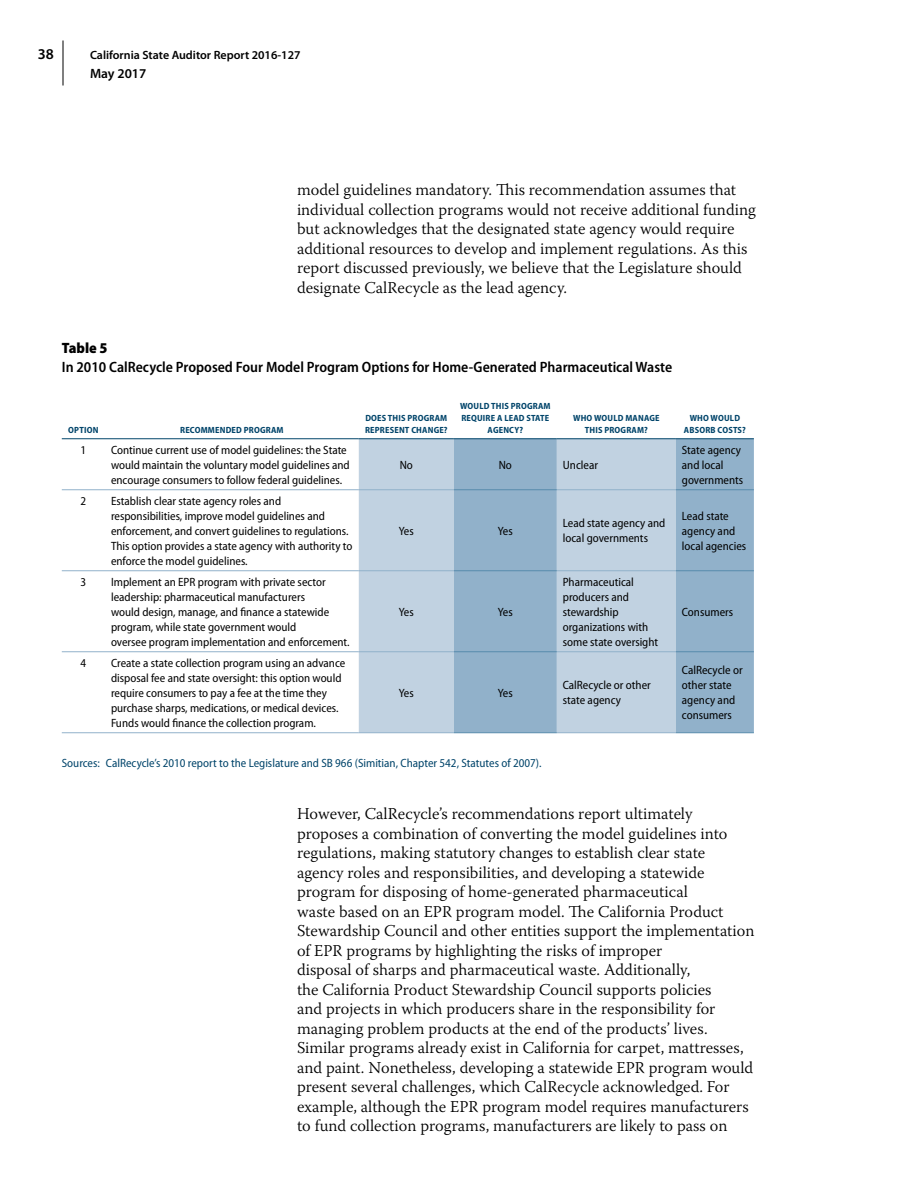
<style>
.page{position:relative;width:918px;height:1188px;background:#fff}
.page>*{position:absolute;margin:0;border:0;box-sizing:border-box;transform-origin:0 0}
.t1{font:300 16.5px/19.5px "Warnock Pro";color:#000}
.t2{font:600 semi-condensed 15px "Myriad Pro";color:#000}
.t3{font:900 semi-condensed 15px "Myriad Pro";color:#000}
.t4{font:600 15px "Myriad Pro";color:#000}
.t5{font:600 13.5px "Myriad Pro";color:#000}
.t6{font:semi-condensed 12px/15px "Myriad Pro";color:#000}
.t7{font:semi-condensed 12px "Myriad Pro";color:#00446a}
.t8{font:600 12px "Myriad Pro";color:#000}
.t9{font:700 semi-condensed 9px/12px "Myriad Pro";letter-spacing:.02em;color:#00446a;text-align:center}
</style>
<div class="page">
<hr style="left:63px;top:40px;width:1px;height:46px;background:#000">
<div style="left:359px;top:439px;width:95px;height:293px;background:#c1d2e1"></div>
<svg style="left:454px;top:439px;width:300px;height:293px;background:#a3bdd2"></svg>
<hr style="left:62px;top:438px;width:43px;height:1px;background:#00446a">
<hr style="left:105px;top:438px;width:254px;height:1px;background:#00446a">
<hr style="left:62px;top:489px;width:43px;height:1px;background:#91b1ca">
<hr style="left:105px;top:489px;width:254px;height:1px;background:#91b1ca">
<hr style="left:62px;top:570px;width:43px;height:1px;background:#91b1ca">
<hr style="left:105px;top:570px;width:254px;height:1px;background:#91b1ca">
<hr style="left:62px;top:651px;width:43px;height:1px;background:#91b1ca">
<hr style="left:105px;top:651px;width:254px;height:1px;background:#91b1ca">
<hr style="left:62px;top:732px;width:43px;height:1px;background:#91b1ca">
<hr style="left:105px;top:732px;width:254px;height:1px;background:#91b1ca">
<hr style="left:359px;top:438px;width:95px;height:1px;background:#00446a">
<hr style="left:359px;top:489px;width:95px;height:1px;background:#91b1ca">
<hr style="left:359px;top:570px;width:95px;height:1px;background:#91b1ca">
<hr style="left:359px;top:651px;width:95px;height:1px;background:#91b1ca">
<hr style="left:359px;top:732px;width:95px;height:1px;background:#91b1ca">
<hr style="left:557px;top:438px;width:119px;height:1px;background:#00446a">
<hr style="left:557px;top:489px;width:119px;height:1px;background:#91b1ca">
<hr style="left:557px;top:570px;width:119px;height:1px;background:#91b1ca">
<hr style="left:557px;top:651px;width:119px;height:1px;background:#91b1ca">
<hr style="left:557px;top:732px;width:119px;height:1px;background:#91b1ca">
<hr style="left:454px;top:438px;width:103px;height:1px;background:#00446a">
<hr style="left:454px;top:489px;width:103px;height:1px;background:#578bac">
<hr style="left:454px;top:570px;width:103px;height:1px;background:#578bac">
<hr style="left:454px;top:651px;width:103px;height:1px;background:#578bac">
<hr style="left:454px;top:732px;width:103px;height:1px;background:#578bac">
<hr style="left:676px;top:438px;width:78px;height:1px;background:#00446a">
<hr style="left:676px;top:489px;width:78px;height:1px;background:#578bac">
<hr style="left:676px;top:570px;width:78px;height:1px;background:#578bac">
<hr style="left:676px;top:651px;width:78px;height:1px;background:#578bac">
<hr style="left:676px;top:732px;width:78px;height:1px;background:#578bac">
<p class="t4" style="left:38px;top:45px;width:18px">38</p>
<p class="t8" style="left:90px;top:48px;width:212px">California State Auditor Report 2016-127</p>
<p class="t5" style="left:90px;top:66px;width:58px">May 2017</p>
<p class="t1" style="left:297px;top:180px;width:460px">model guidelines mandatory. This recommendation assumes that individual collection programs would not receive additional funding but acknowledges that the designated state agency would require additional resources to develop and implement regulations. As this report discussed previously, we believe that the Legislature should designate CalRecycle as the lead agency.</p>
<p class="t3" style="left:62px;top:339px;width:47px">Table 5</p>
<p class="t2" style="left:62px;top:359px;width:612px">In 2010 CalRecycle Proposed Four Model Program Options for Home‑Generated Pharmaceutical Waste</p>
<p class="t9" style="left:68px;top:424px;width:32px">OPTION</p>
<p class="t9" style="left:180px;top:424px;width:105px">RECOMMENDED PROGRAM</p>
<p class="t9" style="left:365px;top:412px;width:84px;text-align:left">DOES THIS PROGRAM<br>REPRESENT CHANGE?</p>
<p class="t9" style="left:460px;top:400px;width:92px">WOULD THIS PROGRAM<br>REQUIRE A LEAD STATE<br>AGENCY?</p>
<p class="t9" style="left:573px;top:412px;width:88px">WHO WOULD MANAGE<br>THIS PROGRAM?</p>
<p class="t9" style="left:684px;top:412px;width:63px">WHO WOULD<br>ABSORB COSTS?</p>
<p class="t6" style="left:81px;top:442px;width:7px">1</p>
<p class="t6" style="left:111px;top:442px;width:240px">Continue current use of model guidelines: the State would maintain the voluntary model guidelines and encourage consumers to follow federal guidelines.</p>
<p class="t6" style="left:81px;top:493px;width:7px">2</p>
<p class="t6" style="left:111px;top:493px;width:243px">Establish clear state agency roles and responsibilities, improve model guidelines and enforcement, and convert guidelines to regulations.<br>This option provides a state agency with authority to enforce the model guidelines.</p>
<p class="t6" style="left:81px;top:574px;width:7px">3</p>
<p class="t6" style="left:111px;top:574px;width:240px">Implement an EPR program with private sector leadership: pharmaceutical manufacturers<br>would design, manage, and finance a statewide program, while state government would<br>oversee program implementation and enforcement.</p>
<p class="t6" style="left:81px;top:655px;width:7px">4</p>
<p class="t6" style="left:111px;top:655px;width:236px">Create a state collection program using an advance disposal fee and state oversight: this option would require consumers to pay a fee at the time they purchase sharps, medications, or medical devices.<br>Funds would finance the collection program.</p>
<p class="t6" style="left:400px;top:457px;width:15px">No</p>
<p class="t6" style="left:499px;top:457px;width:15px">No</p>
<p class="t6" style="left:563px;top:457px;width:37px">Unclear</p>
<p class="t6" style="left:682px;top:442px;width:63px">State agency and local governments</p>
<p class="t6" style="left:399px;top:523px;width:16px">Yes</p>
<p class="t6" style="left:498px;top:523px;width:16px">Yes</p>
<p class="t6" style="left:563px;top:516px;width:104px">Lead state agency and local governments</p>
<p class="t6" style="left:682px;top:508px;width:66px">Lead state agency and local agencies</p>
<p class="t6" style="left:399px;top:604px;width:16px">Yes</p>
<p class="t6" style="left:498px;top:604px;width:16px">Yes</p>
<p class="t6" style="left:563px;top:574px;width:97px">Pharmaceutical producers and stewardship organizations with some state oversight</p>
<p class="t6" style="left:399px;top:685px;width:16px">Yes</p>
<p class="t6" style="left:498px;top:685px;width:16px">Yes</p>
<p class="t6" style="left:563px;top:678px;width:90px">CalRecycle or other state agency</p>
<p class="t6" style="left:682px;top:604px;width:53px">Consumers</p>
<p class="t6" style="left:682px;top:663px;width:62px">CalRecycle or other state agency and consumers</p>
<p class="t7" style="left:62px;top:757px;width:481px">Sources: CalRecycle’s 2010 report to the Legislature and SB 966 (Simitian, Chapter 542, Statutes of 2007).</p>
<p class="t1" style="left:297px;top:804px;width:459px">However, CalRecycle’s recommendations report ultimately proposes a combination of converting the model guidelines into regulations, making statutory changes to establish clear state agency roles and responsibilities, and developing a statewide program for disposing of home‑generated pharmaceutical<br>waste based on an EPR program model. The California Product Stewardship Council and other entities support the implementation of EPR programs by highlighting the risks of improper<br>disposal of sharps and pharmaceutical waste. Additionally,<br>the California Product Stewardship Council supports policies<br>and projects in which producers share in the responsibility for managing problem products at the end of the products’ lives.<br>Similar programs already exist in California for carpet, mattresses, and paint. Nonetheless, developing a statewide EPR program would present several challenges, which CalRecycle acknowledged. For example, although the EPR program model requires manufacturers to fund collection programs, manufacturers are likely to pass on</p>
</div>
